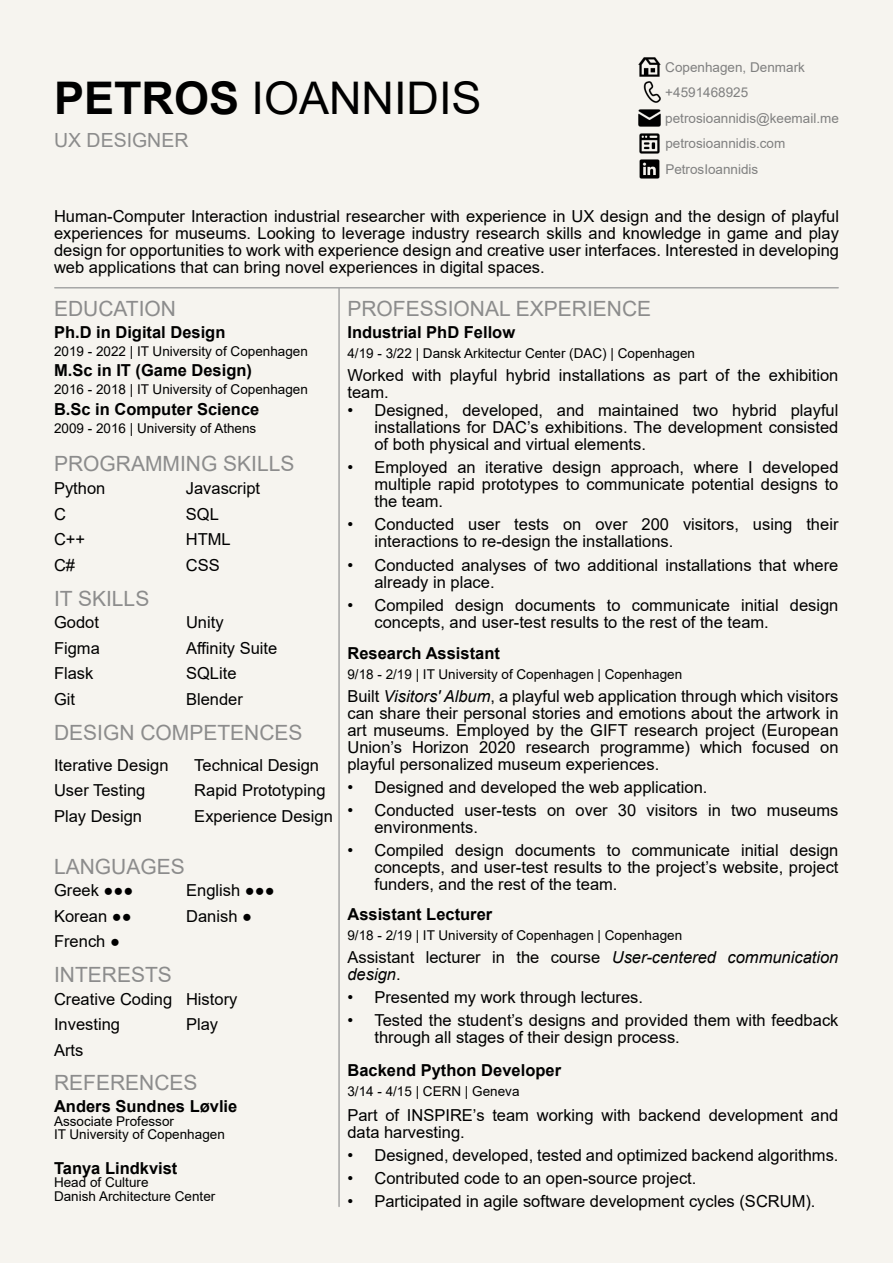
<style>
.page{position:relative;width:893px;height:1263px;background:#f6f4ef}
.page>*{position:absolute;margin:0;border:0;box-sizing:border-box;transform-origin:0 0}
.t1{font:45px "Arial";color:#000}
.t2{font:21px "Arial";color:#8c8c8c}
.t3{font:19.5px "Arial";color:#8c8c8c}
.t4{font:16.5px/25.5px "Arial";color:#000}
.t5{font:700 16.5px "Arial";color:#000}
.t6{font:italic 16.5px/17.1px "Arial";color:#000}
.t7{font:13.5px/13.5px "Arial";color:#000}
.t8{font:13.5px/25.3px "Arial";color:#808080}
.s1{font-weight:700}
.s2{font-style:italic}
.s3{font-style:normal}
</style>
<div class="page">
<hr style="left:338px;top:288px;width:2px;height:918px;background:#a6a6a6">
<hr style="left:55px;top:287px;width:783px;height:1px;background:#a6a6a6">
<img style="left:638px;top:57px;width:23px;height:20px">
<img style="left:643px;top:81px;width:18px;height:22px">
<img style="left:638px;top:109px;width:23px;height:70px">
<h1 class="t1" style="left:54px;top:81px;width:429px"><span class="s1">PETROS</span> IOANNIDIS</h1>
<p class="t3" style="left:54px;top:133px;width:136px">UX DESIGNER</p>
<p class="t8" style="left:665px;top:56px;width:175px">Copenhagen, Denmark +4591468925 petrosioannidis@keemail.me petrosioannidis.com<br>PetrosIoannidis</p>
<p class="t4" style="left:54px;top:209px;width:786px;line-height:17.1px;text-align:justify">Human-Computer Interaction industrial researcher with experience in UX design and the design of playful experiences for museums. Looking to leverage industry research skills and knowledge in game and play design for opportunities to work with experience design and creative user interfaces. Interested in developing web applications that can bring novel experiences in digital spaces.</p>
<p class="t2" style="left:54px;top:300px;width:124px">EDUCATION</p>
<p class="t2" style="left:347px;top:300px;width:305px">PROFESSIONAL EXPERIENCE</p>
<p class="t5" style="left:54px;top:326px;width:173px">Ph.D in Digital Design</p>
<p class="t5" style="left:347px;top:326px;width:169px">Industrial PhD Fellow</p>
<p class="t7" style="left:54px;top:346px;width:255px">2019 - 2022 | IT University of Copenhagen</p>
<p class="t5" style="left:54px;top:364px;width:200px">M.Sc in IT (Game Design)</p>
<p class="t7" style="left:54px;top:384px;width:255px">2016 - 2018 | IT University of Copenhagen</p>
<p class="t5" style="left:54px;top:402px;width:207px">B.Sc in Computer Science</p>
<p class="t7" style="left:54px;top:422px;width:204px">2009 - 2016 | University of Athens</p>
<p class="t7" style="left:347px;top:347px;width:349px">4/19 - 3/22 | Dansk Arkitectur Center (DAC) | Copenhagen</p>
<p class="t4" style="left:347px;top:368px;width:493px;line-height:17.1px">Worked with playful hybrid installations as part of the exhibition team.</p>
<p class="t4" style="left:374px;top:403px;width:466px;line-height:17.1px;text-align:justify;text-indent:-27px">• Designed, developed, and maintained two hybrid playful installations for DAC’s exhibitions. The development consisted of both physical and virtual elements.</p>
<p class="t4" style="left:374px;top:460px;width:466px;line-height:17.1px;text-align:justify;text-indent:-27px">• Employed an iterative design approach, where I developed multiple rapid prototypes to communicate potential designs to the team.</p>
<p class="t4" style="left:374px;top:518px;width:466px;line-height:17.1px;text-indent:-27px">• Conducted user tests on over 200 visitors, using their interactions to re-design the installations.</p>
<p class="t4" style="left:374px;top:558px;width:466px;line-height:17.1px;text-indent:-27px">• Conducted analyses of two additional installations that where already in place.</p>
<p class="t4" style="left:374px;top:598px;width:466px;line-height:17.1px;text-indent:-27px">• Compiled design documents to communicate initial design concepts, and user-test results to the rest of the team.</p>
<p class="t2" style="left:54px;top:456px;width:242px">PROGRAMMING SKILLS</p>
<p class="t4" style="left:54px;top:477px;width:53px">Python<br>C<br>C++<br>C#</p>
<p class="t4" style="left:186px;top:477px;width:76px">Javascript<br>SQL<br>HTML<br>CSS</p>
<p class="t2" style="left:54px;top:590px;width:97px">IT SKILLS</p>
<p class="t4" style="left:54px;top:611px;width:47px">Godot<br>Figma<br>Flask<br>Git</p>
<p class="t4" style="left:186px;top:611px;width:93px">Unity<br>Affinity Suite<br>SQLite<br>Blender</p>
<p class="t5" style="left:347px;top:647px;width:154px">Research Assistant</p>
<p class="t7" style="left:347px;top:668px;width:336px">9/18 - 2/19 | IT University of Copenhagen | Copenhagen</p>
<p class="t4" style="left:347px;top:689px;width:493px;line-height:17.1px;text-align:justify">Built <span class="s2">Visitors' Album</span>, a playful web application through which visitors can share their personal stories and emotions about the artwork in art museums. Employed by the GIFT research project (European Union’s Horizon 2020 research programme) which focused on playful personalized museum experiences.</p>
<p class="t4" style="left:347px;top:776px;width:362px">• Designed and developed the web application.</p>
<p class="t4" style="left:374px;top:803px;width:466px;line-height:17.1px;text-indent:-27px">• Conducted user-tests on over 30 visitors in two museums environments.</p>
<p class="t4" style="left:374px;top:843px;width:466px;line-height:17.1px;text-align:justify;text-indent:-27px">• Compiled design documents to communicate initial design concepts, and user-test results to the project’s website, project funders, and the rest of the team.</p>
<p class="t2" style="left:54px;top:724px;width:250px">DESIGN COMPETENCES</p>
<p class="t4" style="left:54px;top:754px;width:116px">Iterative Design<br>User Testing<br>Play Design</p>
<p class="t4" style="left:194px;top:754px;width:140px">Technical Design<br>Rapid Prototyping<br>Experience Design</p>
<p class="t2" style="left:54px;top:858px;width:132px">LANGUAGES</p>
<p class="t4" style="left:54px;top:879px;width:81px;text-align:justify">Greek ●●● Korean ●● French ●</p>
<p class="t4" style="left:186px;top:879px;width:90px">English ●●●<br>Danish ●</p>
<p class="t5" style="left:347px;top:908px;width:146px">Assistant Lecturer</p>
<p class="t7" style="left:347px;top:929px;width:336px">9/18 - 2/19 | IT University of Copenhagen | Copenhagen</p>
<p class="t2" style="left:54px;top:966px;width:119px">INTERESTS</p>
<p class="t4" style="left:54px;top:987px;width:120px">Creative Coding<br>Investing<br>Arts</p>
<p class="t4" style="left:186px;top:987px;width:53px">History<br>Play</p>
<p class="t2" style="left:54px;top:1075px;width:145px">REFERENCES</p>
<p class="t5" style="left:54px;top:1100px;width:185px">Anders Sundnes Løvlie</p>
<p class="t7" style="left:54px;top:1116px;width:172px">Associate Professor<br>IT University of Copenhagen</p>
<p class="t5" style="left:54px;top:1162px;width:125px">Tanya Lindkvist</p>
<p class="t7" style="left:54px;top:1177px;width:163px">Head of Culture<br>Danish Architecture Center</p>
<p class="t6" style="left:347px;top:950px;width:493px"><span class="s3">Assistant lecturer in the course</span> User-centered communication design<span class="s3">.</span></p>
<p class="t4" style="left:347px;top:986px;width:297px">• Presented my work through lectures.</p>
<p class="t4" style="left:374px;top:1013px;width:466px;line-height:17.1px;text-indent:-27px">• Tested the student’s designs and provided them with feedback through all stages of their design process.</p>
<p class="t5" style="left:347px;top:1064px;width:215px">Backend Python Developer</p>
<p class="t7" style="left:347px;top:1085px;width:174px">3/14 - 4/15 | CERN | Geneva</p>
<p class="t4" style="left:347px;top:1108px;width:493px;line-height:17.1px">Part of INSPIRE’s team working with backend development and data harvesting.</p>
<p class="t4" style="left:347px;top:1144px;width:493px">• Designed, developed, tested and optimized backend algorithms.</p>
<p class="t4" style="left:347px;top:1167px;width:350px">• Contributed code to an open-source project.</p>
<p class="t4" style="left:347px;top:1190px;width:470px">• Participated in agile software development cycles (SCRUM).</p>
</div>
